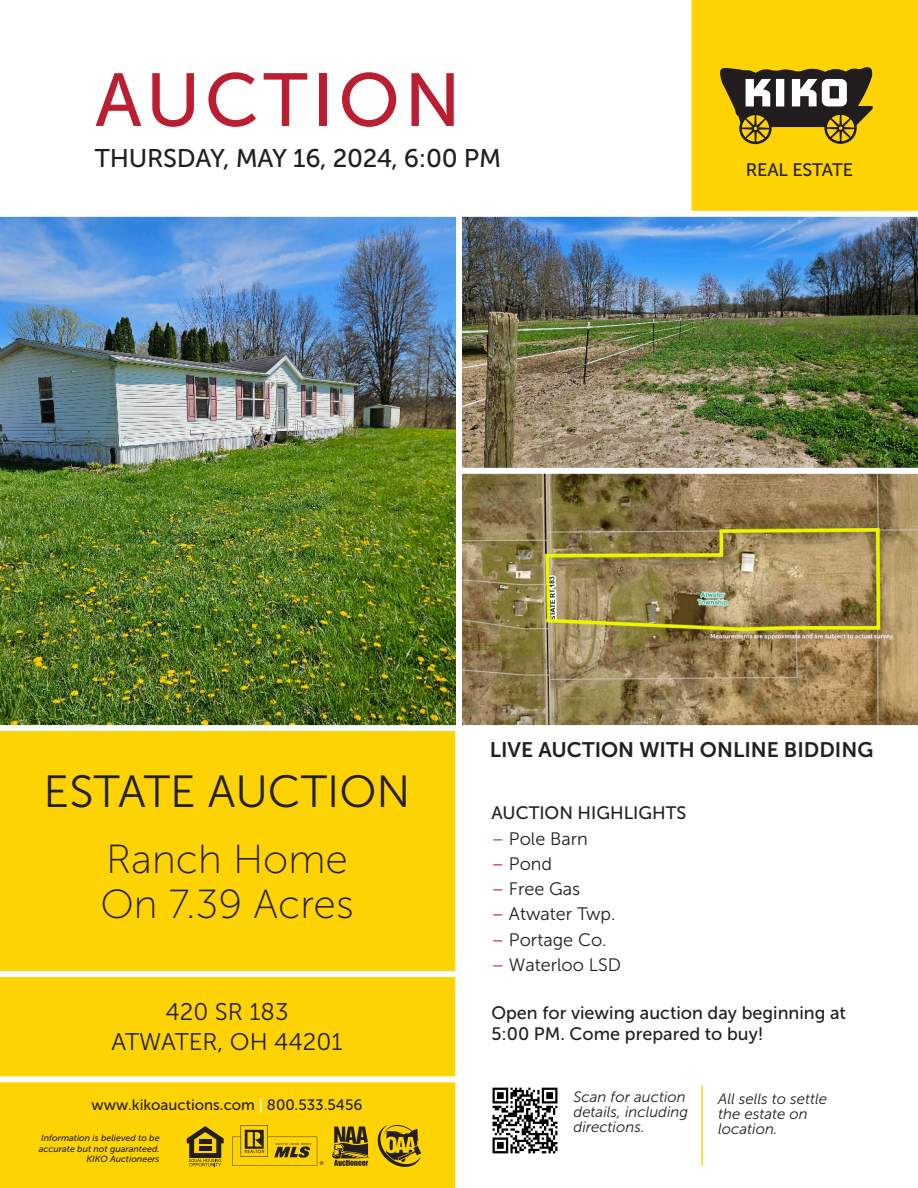
<style>
.page{position:relative;width:918px;height:1188px;background:#fff}
.page>*{position:absolute;margin:0;border:0;box-sizing:border-box;transform-origin:0 0}
.t1{font:74.85px "Museo Sans 500";letter-spacing:.06em;color:#bb1d31}
.t2{font:45px "Museo Sans 300";color:#231f20}
.t3{font:40.5px "Museo Sans 100";color:#231f20}
.t4{font:25.5px "Museo Sans 500";letter-spacing:-.01em;color:#231f20}
.t5{font:24px "Museo Sans 300";color:#231f20}
.t6{font:21px "Museo Sans 700";color:#231f20}
.t7{font:18px/21px "Museo Sans 500";color:#231f20}
.t8{font:18px "Museo Sans 300";color:#231f20}
.t9{font:italic 15px/15px "Museo Sans 300";color:#231f20}
.t10{font:15px "Museo Sans 500";color:#231f20}
.t11{font:italic 9px/10.5px "Museo Sans 500";color:#231f20;text-align:right}
.s1{color:#fff}
.s2{color:#bb1d31}
</style>
<div class="page">
<img style="left:0;top:217px;width:456px;height:508px">
<svg style="left:462px;top:474px;width:456px;height:251px;background:#998554"></svg>
<img style="left:462px;top:217px;width:456px;height:251px">
<div style="left:688px;top:0;width:230px;height:216px;background:#fed304"></div>
<div style="left:0;top:729px;width:459px;height:459px;background:#fed304"></div>
<img style="left:492px;top:1087px;width:66px;height:67px">
<hr style="left:701px;top:1085px;width:2px;height:80px;background:#fed304">
<div style="left:0;top:1076px;width:466px;height:6px;background:#fff"></div>
<div style="left:0;top:971px;width:466px;height:6px;background:#fff"></div>
<div style="left:0;top:725px;width:918px;height:6px;background:#fff"></div>
<div style="left:0;top:211px;width:918px;height:6px;background:#fff"></div>
<svg style="left:720px;top:67px;width:153px;height:77px"></svg>
<svg style="left:332px;top:1127px;width:37px;height:39px"></svg>
<svg style="left:232px;top:1125px;width:91px;height:41px"></svg>
<svg style="left:187px;top:1126px;width:37px;height:40px"></svg>
<img style="left:377px;top:1125px;width:44px;height:42px">
<div style="left:455px;top:731px;width:6px;height:457px;background:#fff"></div>
<div style="left:686px;top:0;width:6px;height:214px;background:#fff"></div>
<p class="t1" style="left:95px;top:59px;width:367px">AUCTION</p>
<p class="t4" style="left:95px;top:144px;width:408px">THURSDAY, MAY 16, 2024, 6:00 PM</p>
<p class="t7" style="left:746px;top:159px;width:109px">REAL ESTATE</p>
<p class="t2" style="left:44px;top:768px;width:368px">ESTATE AUCTION</p>
<p class="t3" style="left:106px;top:837px;width:243px">Ranch Home</p>
<p class="t3" style="left:100px;top:882px;width:255px">On 7.39 Acres</p>
<p class="t5" style="left:166px;top:999px;width:124px">420 SR 183</p>
<p class="t5" style="left:112px;top:1029px;width:233px">ATWATER, OH 44201</p>
<p class="t10" style="left:92px;top:1097px;width:272px">www.kikoauctions.com <span class="s1">|</span> 800.533.5456</p>
<p class="t11" style="left:39px;top:1133px;width:122px">Information is believed to be accurate but not guaranteed.<br>KIKO Auctioneers</p>
<p class="t6" style="left:490px;top:738px;width:385px">LIVE AUCTION WITH ONLINE BIDDING</p>
<p class="t7" style="left:491px;top:803px;width:196px">AUCTION HIGHLIGHTS</p>
<p class="t8" style="left:491px;top:829px;width:98px"><span class="s2">–</span> Pole Barn</p>
<p class="t8" style="left:491px;top:854px;width:62px"><span class="s2">–</span> Pond</p>
<p class="t8" style="left:491px;top:879px;width:90px"><span class="s2">–</span> Free Gas</p>
<p class="t8" style="left:491px;top:905px;width:126px"><span class="s2">–</span> Atwater Twp.</p>
<p class="t8" style="left:491px;top:930px;width:117px"><span class="s2">–</span> Portage Co.</p>
<p class="t8" style="left:491px;top:955px;width:131px"><span class="s2">–</span> Waterloo LSD</p>
<p class="t7" style="left:491px;top:1002px;width:356px">Open for viewing auction day beginning at<br>5:00 PM. Come prepared to buy!</p>
<p class="t9" style="left:573px;top:1090px;width:116px">Scan for auction details, including directions.</p>
<p class="t9" style="left:718px;top:1091px;width:111px">All sells to settle the estate on location.</p>
</div>
